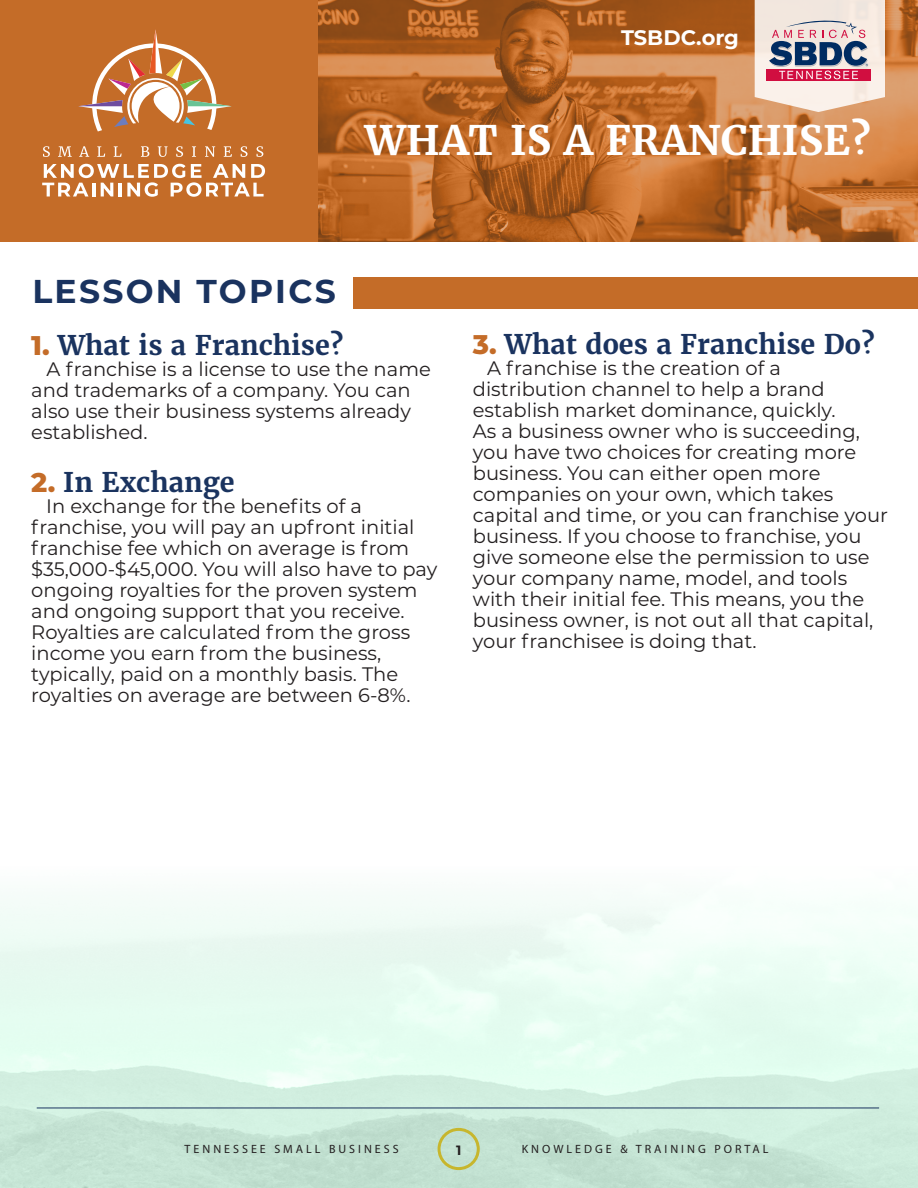
<style>
.page{position:relative;width:918px;height:1188px;background:#fff}
.page>*{position:absolute;margin:0;border:0;box-sizing:border-box;transform-origin:0 0}
.t1{font:700 40.5px "Merriweather";color:#fff}
.t2{font:700 33px "Montserrat";letter-spacing:.07em;color:#1a335f}
.t3{font:700 27px "Merriweather";color:#1a335f}
.t4{font:700 21px "Montserrat";color:#fff}
.t5{font:19.5px/21px "Montserrat";color:#231f20}
.t6{font:700 13.5px "Montserrat";color:#231f20}
.t7{font:12px "Myriad Pro";letter-spacing:.25em;color:#231f20}
.s1{font-family:"Montserrat";font-weight:800;color:#c46c28}
</style>
<div class="page">
<img style="left:0;top:898px;width:918px;height:290px">
<div style="left:438px;top:1128px;width:42px;height:42px;border:3px solid #c7b62d;border-radius:50%"></div>
<hr style="left:37px;top:1108px;width:842px;height:1px;background:#1a335f">
<div style="left:0;top:0;width:319px;height:242px;background:#c46c28"></div>
<img style="left:319px;top:0;width:599px;height:242px">
<svg style="left:78px;top:29px;width:154px;height:103px"></svg>
<svg style="left:43px;top:146px;width:7px;height:11px"></svg>
<svg style="left:58px;top:146px;width:14px;height:11px"></svg>
<svg style="left:79px;top:146px;width:10px;height:11px"></svg>
<svg style="left:97px;top:146px;width:8px;height:11px"></svg>
<svg style="left:114px;top:146px;width:8px;height:11px"></svg>
<svg style="left:141px;top:146px;width:8px;height:11px"></svg>
<svg style="left:158px;top:146px;width:10px;height:11px"></svg>
<svg style="left:176px;top:146px;width:7px;height:11px"></svg>
<svg style="left:192px;top:146px;width:4px;height:11px"></svg>
<svg style="left:205px;top:146px;width:10px;height:11px"></svg>
<svg style="left:224px;top:146px;width:8px;height:11px"></svg>
<svg style="left:241px;top:146px;width:7px;height:11px"></svg>
<svg style="left:256px;top:146px;width:7px;height:11px"></svg>
<svg style="left:42px;top:164px;width:223px;height:33px"></svg>
<div style="left:353px;top:278px;width:565px;height:31px;background:#c46c28"></div>
<svg style="left:755px;top:0;width:130px;height:112px"></svg>
<p class="t4" style="left:621px;top:23px;width:119px">TSBDC.org</p>
<p class="t1" style="left:365px;top:115px;width:508px">WHAT IS A FRANCHISE?</p>
<p class="t2" style="left:32px;top:268px;width:305px">LESSON TOPICS</p>
<p class="t3" style="left:31px;top:328px;width:314px"><span class="s1">1.</span> What is a Franchise?</p>
<p class="t5" style="left:31px;top:358px;width:401px;text-indent:15px">A franchise is a license to use the name and trademarks of a company. You can also use their business systems already established.</p>
<p class="t3" style="left:31px;top:465px;width:205px"><span class="s1">2.</span> In Exchange</p>
<p class="t5" style="left:31px;top:495px;width:408px;text-indent:15px">In exchange for the benefits of a franchise, you will pay an upfront initial franchise fee which on average is from $35,000-$45,000. You will also have to pay ongoing royalties for the proven system and ongoing support that you receive.<br>Royalties are calculated from the gross income you earn from the business, typically, paid on a monthly basis. The royalties on average are between 6-8%.</p>
<p class="t3" style="left:473px;top:327px;width:403px"><span class="s1">3.</span> What does a Franchise Do?</p>
<p class="t5" style="left:473px;top:357px;width:417px;text-indent:14px">A franchise is the creation of a distribution channel to help a brand establish market dominance, quickly.<br>As a business owner who is succeeding, you have two choices for creating more business. You can either open more companies on your own, which takes capital and time, or you can franchise your business. If you choose to franchise, you give someone else the permission to use your company name, model, and tools with their initial fee. This means, you the business owner, is not out all that capital, your franchisee is doing that.</p>
<p class="t7" style="left:185px;top:1142px;width:216px">TENNESSEE SMALL BUSINESS</p>
<p class="t6" style="left:456px;top:1140px;width:7px">1</p>
<p class="t7" style="left:522px;top:1142px;width:248px">KNOWLEDGE &amp; TRAINING PORTAL</p>
</div>
